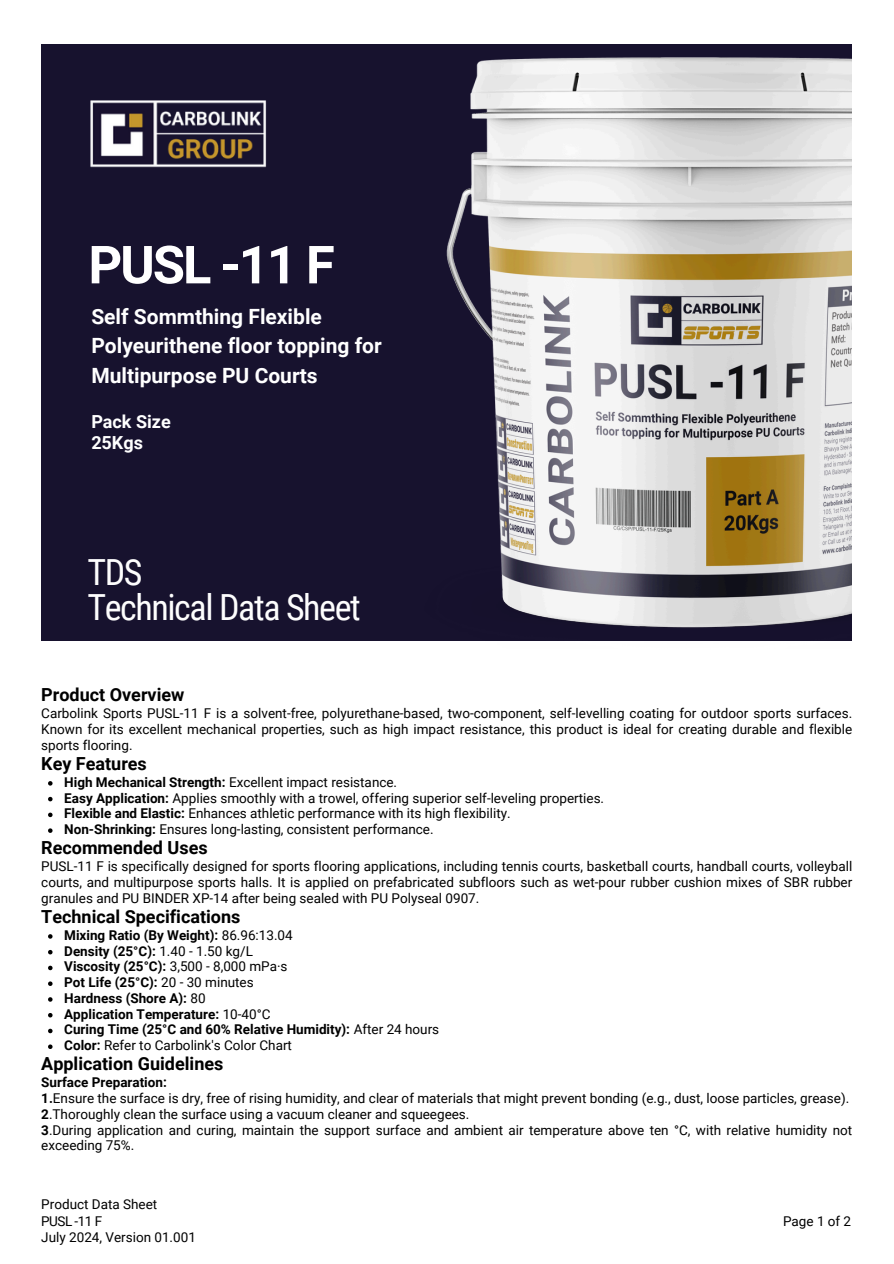
<style>
.page{position:relative;width:894px;height:1264px;background:#fff}
.page>*{position:absolute;margin:0;border:0;box-sizing:border-box;transform-origin:0 0}
.t1{font:700 52.5px "Roboto";letter-spacing:-.04em;color:#fff}
.t2{font:36px/34.8px "Roboto Condensed";letter-spacing:-.04em;color:#fdfdfd}
.t3{font:700 21px/29.2px "Roboto";color:#fff}
.t4{font:700 18px "Roboto";color:#000}
.t5{font:700 18px/21.3px "Roboto";color:#fff}
.t6{font:13.5px/15.8px "Roboto";color:#000;text-align:justify}
.t7{font:700 13.5px "Roboto";color:#000}
.s1{font-weight:700}
.s2{font-weight:400}
</style>
<div class="page">
<div style="left:41px;top:44px;width:810px;height:596px;background:#17122e"></div>
<img style="left:90px;top:100px;width:177px;height:68px">
<img style="left:358px;top:57px;width:492px;height:584px">
<svg style="left:48px;top:781px;width:5px;height:4px"></svg>
<svg style="left:48px;top:796px;width:5px;height:5px"></svg>
<svg style="left:48px;top:812px;width:5px;height:5px"></svg>
<svg style="left:48px;top:828px;width:5px;height:4px"></svg>
<svg style="left:48px;top:934px;width:5px;height:4px"></svg>
<svg style="left:48px;top:950px;width:5px;height:4px"></svg>
<svg style="left:48px;top:965px;width:5px;height:5px"></svg>
<svg style="left:48px;top:981px;width:5px;height:4px"></svg>
<svg style="left:48px;top:997px;width:5px;height:4px"></svg>
<svg style="left:48px;top:1013px;width:5px;height:4px"></svg>
<svg style="left:48px;top:1028px;width:5px;height:5px"></svg>
<svg style="left:48px;top:1044px;width:5px;height:4px"></svg>
<p class="t1" style="left:88px;top:235px;width:248px">PUSL -11 F</p>
<h1 class="t3" style="left:91px;top:302px;width:292px">Self Sommthing Flexible<br>Polyeurithene floor topping for<br>Multipurpose PU Courts</h1>
<h3 class="t5" style="left:91px;top:411px;width:81px">Pack Size<br>25Kgs</h3>
<p class="t2" style="left:87px;top:555px;width:275px">TDS<br>Technical Data Sheet</p>
<h4 class="t4" style="left:41px;top:684px;width:145px">Product Overview</h4>
<h2 class="t6" style="left:41px;top:705px;width:812px">Carbolink Sports PUSL-11 F is a solvent-free, polyurethane-based, two-component, self-levelling coating for outdoor sports surfaces.<br>Known for its excellent mechanical properties, such as high impact resistance, this product is ideal for creating durable and flexible sports flooring.</h2>
<p class="t4" style="left:41px;top:753px;width:107px">Key Features</p>
<p class="t6" style="left:64px;top:774px;width:334px"><span class="s1">High Mechanical Strength:</span> Excellent impact resistance.</p>
<p class="t6" style="left:64px;top:790px;width:541px"><span class="s1">Easy Application:</span> Applies smoothly with a trowel, offering superior self-leveling properties.</p>
<p class="t6" style="left:64px;top:805px;width:448px"><span class="s1">Flexible and Elastic:</span> Enhances athletic performance with its high flexibility.</p>
<p class="t6" style="left:64px;top:821px;width:371px"><span class="s1">Non-Shrinking:</span> Ensures long-lasting, consistent performance.</p>
<p class="t4" style="left:41px;top:837px;width:168px">Recommended Uses</p>
<p class="t6" style="left:41px;top:858px;width:812px">PUSL-11 F is specifically designed for sports flooring applications, including tennis courts, basketball courts, handball courts, volleyball courts, and multipurpose sports halls. It is applied on prefabricated subfloors such as wet-pour rubber cushion mixes of SBR rubber granules and PU BINDER XP-14 after being sealed with PU Polyseal 0907.</p>
<p class="t4" style="left:41px;top:906px;width:201px">Technical Specifications</p>
<p class="t7" style="left:64px;top:927px;width:230px">Mixing Ratio (By Weight): <span class="s2">86.96:13.04</span></p>
<p class="t7" style="left:64px;top:943px;width:190px">Density (25°C): <span class="s2">1.40 - 1.50 kg/L</span></p>
<p class="t7" style="left:64px;top:958px;width:225px">Viscosity (25°C): <span class="s2">3,500 - 8,000 mPa·s</span></p>
<p class="t7" style="left:64px;top:974px;width:191px">Pot Life (25°C): <span class="s2">20 - 30 minutes</span></p>
<p class="t7" style="left:64px;top:990px;width:143px">Hardness (Shore A): <span class="s2">80</span></p>
<p class="t7" style="left:64px;top:1006px;width:208px">Application Temperature: <span class="s2">10-40°C</span></p>
<p class="t7" style="left:64px;top:1021px;width:376px">Curing Time (25°C and 60% Relative Humidity): <span class="s2">After 24 hours</span></p>
<p class="t6" style="left:64px;top:1037px;width:229px"><span class="s1">Color:</span> Refer to Carbolink's Color Chart</p>
<p class="t4" style="left:41px;top:1053px;width:183px">Application Guidelines</p>
<p class="t7" style="left:41px;top:1074px;width:127px">Surface Preparation:</p>
<p class="t6" style="left:41px;top:1090px;width:809px"><span class="s1">1.</span>Ensure the surface is dry, free of rising humidity, and clear of materials that might prevent bonding (e.g., dust, loose particles, grease).</p>
<p class="t6" style="left:41px;top:1106px;width:429px"><span class="s1">2</span>.Thoroughly clean the surface using a vacuum cleaner and squeegees.</p>
<p class="t6" style="left:41px;top:1121px;width:812px"><span class="s1">3</span>.During application and curing, maintain the support surface and ambient air temperature above ten °C, with relative humidity not exceeding 75%.</p>
<p class="t6" style="left:41px;top:1196px;width:117px">Product Data Sheet</p>
<p class="t6" style="left:41px;top:1212px;width:62px">PUSL -11 F</p>
<p class="t6" style="left:41px;top:1229px;width:156px">July 2024, Version 01.001</p>
<p class="t6" style="left:782px;top:1212px;width:70px">Page 1 of 2</p>
</div>
